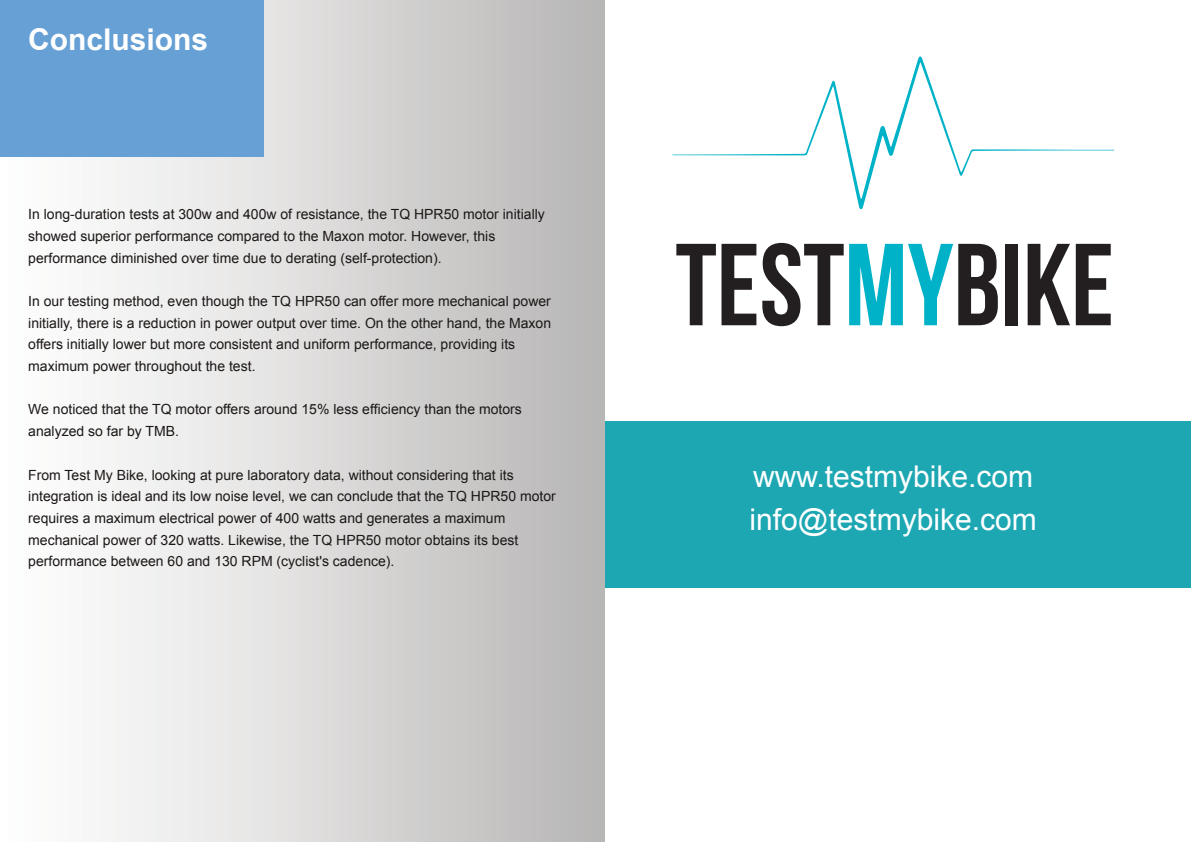
<style>
.page{position:relative;width:1191px;height:842px;background:#fff}
.page>*{position:absolute;margin:0;border:0;box-sizing:border-box;transform-origin:0 0}
.t1{font:116.3px "Bebas Neue";color:#231f20}
.t2{font:30px/43px "Arial";color:#fff}
.t3{font:700 30px "Arial";color:#fff}
.t4{font:14px/21.7px "Arial";color:#1b1716}
.s1{color:#00b2c7}
</style>
<div class="page">
<div style="left:604px;top:421px;width:587px;height:167px;background:#1da7b3"></div>
<div style="left:0;top:0;width:604px;height:842px;background:linear-gradient(to right,#fff,#bab8b7)"></div>
<div style="left:0;top:0;width:264px;height:156px;background:#66a0d5"></div>
<svg style="left:672px;top:56px;width:442px;height:153px"></svg>
<h2 class="t3" style="left:28px;top:28px;width:182px">Conclusions</h2>
<p class="t4" style="left:28px;top:205px;width:518px">In long-duration tests at 300w and 400w of resistance, the TQ HPR50 motor initially showed superior performance compared to the Maxon motor. However, this performance diminished over time due to derating (self-protection).</p>
<p class="t4" style="left:28px;top:291px;width:524px">In our testing method, even though the TQ HPR50 can offer more mechanical power initially, there is a reduction in power output over time. On the other hand, the Maxon offers initially lower but more consistent and uniform performance, providing its maximum power throughout the test.</p>
<p class="t4" style="left:28px;top:400px;width:495px">We noticed that the TQ motor offers around 15% less efficiency than the motors analyzed so far by TMB.</p>
<p class="t4" style="left:28px;top:465px;width:529px">From Test My Bike, looking at pure laboratory data, without considering that its integration is ideal and its low noise level, we can conclude that the TQ HPR50 motor requires a maximum electrical power of 400 watts and generates a maximum mechanical power of 320 watts. Likewise, the TQ HPR50 motor obtains its best performance between 60 and 130 RPM (cyclist's cadence).</p>
<h1 class="t1" style="left:675px;top:221px;width:440px">TEST<span class="s1">MY</span>BIKE</h1>
<h2 class="t2" style="left:749px;top:458px;width:289px">www.testmybike.com info@testmybike.com</h2>
</div>
